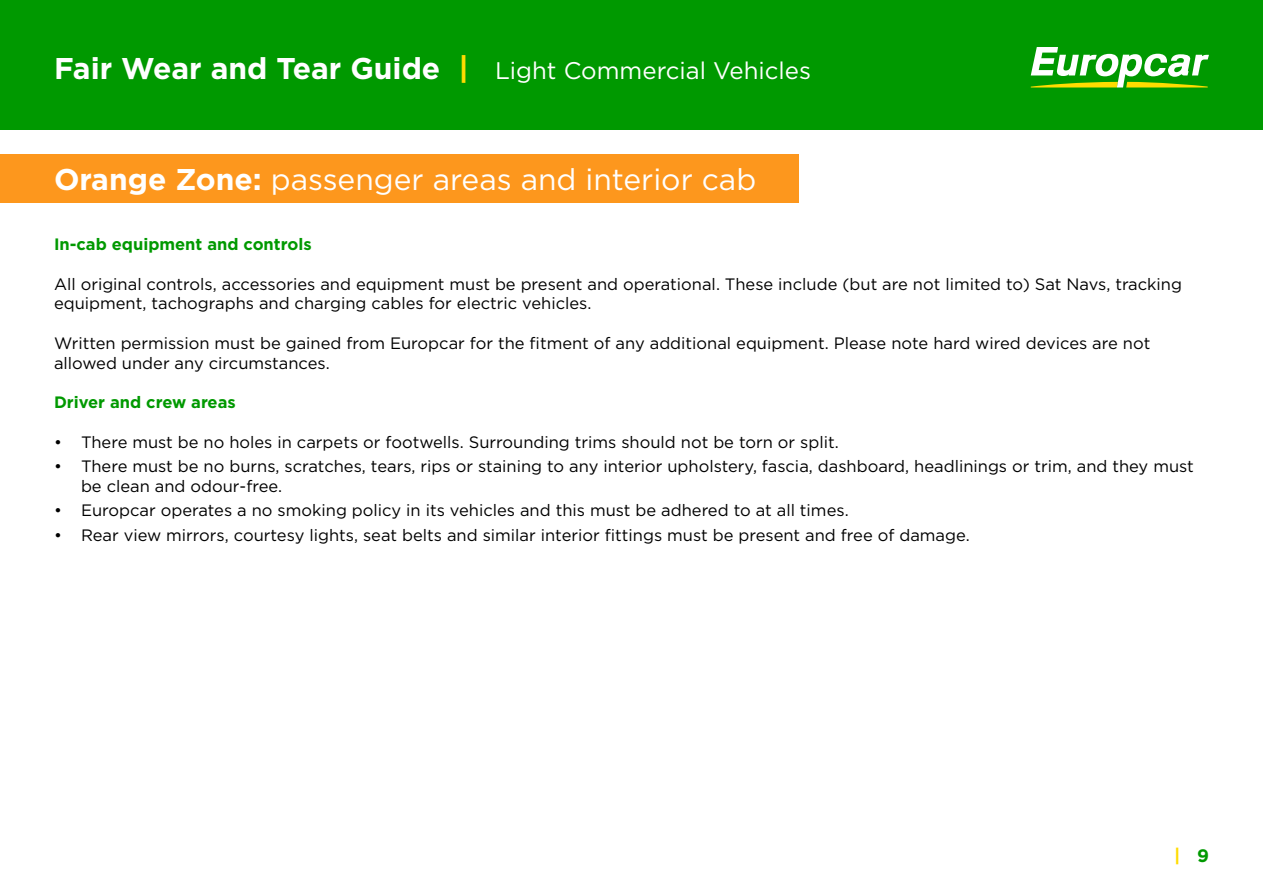
<style>
.page{position:relative;width:1263px;height:893px;background:#fff}
.page>*{position:absolute;margin:0;border:0;box-sizing:border-box;transform-origin:0 0}
.t1{font:30px "Gotham";color:#fff}
.t2{font:24px "Gotham";color:#fff}
.t3{font:700 18px "Gotham";color:#ffdc00}
.t4{font:16.5px/19.8px "Gotham";color:#000}
.t5{font:700 16.5px "Gotham";color:#090}
.s1{font-weight:700;font-size:30px}
.s2{font-weight:700;font-size:30px;color:#ffdc00}
.s3{font-weight:700}
.s4{color:#090}
</style>
<div class="page">
<div style="left:0;top:154px;width:798px;height:49px;background:#fd971d"></div>
<div style="left:0;top:0;width:1263px;height:129px;background:#090"></div>
<svg style="left:1031px;top:47px;width:178px;height:41px"></svg>
<h2 class="t2" style="left:54px;top:55px;width:759px"><span class="s1">Fair Wear and Tear Guide</span> <span class="s2">|</span> Light Commercial Vehicles</h2>
<h1 class="t1" style="left:54px;top:160px;width:704px"><span class="s3">Orange Zone:</span> passenger areas and interior cab</h1>
<p class="t5" style="left:54px;top:233px;width:259px">In-cab equipment and controls</p>
<p class="t4" style="left:54px;top:273px;width:1129px">All original controls, accessories and equipment must be present and operational. These include (but are not limited to) Sat Navs, tracking equipment, tachographs and charging cables for electric vehicles.</p>
<p class="t4" style="left:54px;top:333px;width:1098px">Written permission must be gained from Europcar for the fitment of any additional equipment. Please note hard wired devices are not allowed under any circumstances.</p>
<p class="t5" style="left:54px;top:392px;width:183px">Driver and crew areas</p>
<p class="t4" style="left:54px;top:432px;width:786px">• There must be no holes in carpets or footwells. Surrounding trims should not be torn or split.</p>
<p class="t4" style="left:81px;top:456px;width:1114px;text-indent:-27px">• There must be no burns, scratches, tears, rips or staining to any interior upholstery, fascia, dashboard, headlinings or trim, and they must be clean and odour-free.</p>
<p class="t4" style="left:54px;top:500px;width:796px">• Europcar operates a no smoking policy in its vehicles and this must be adhered to at all times.</p>
<p class="t4" style="left:54px;top:525px;width:917px">• Rear view mirrors, courtesy lights, seat belts and similar interior fittings must be present and free of damage.</p>
<p class="t3" style="left:1174px;top:843px;width:36px">| <span class="s4">9</span></p>
</div>
